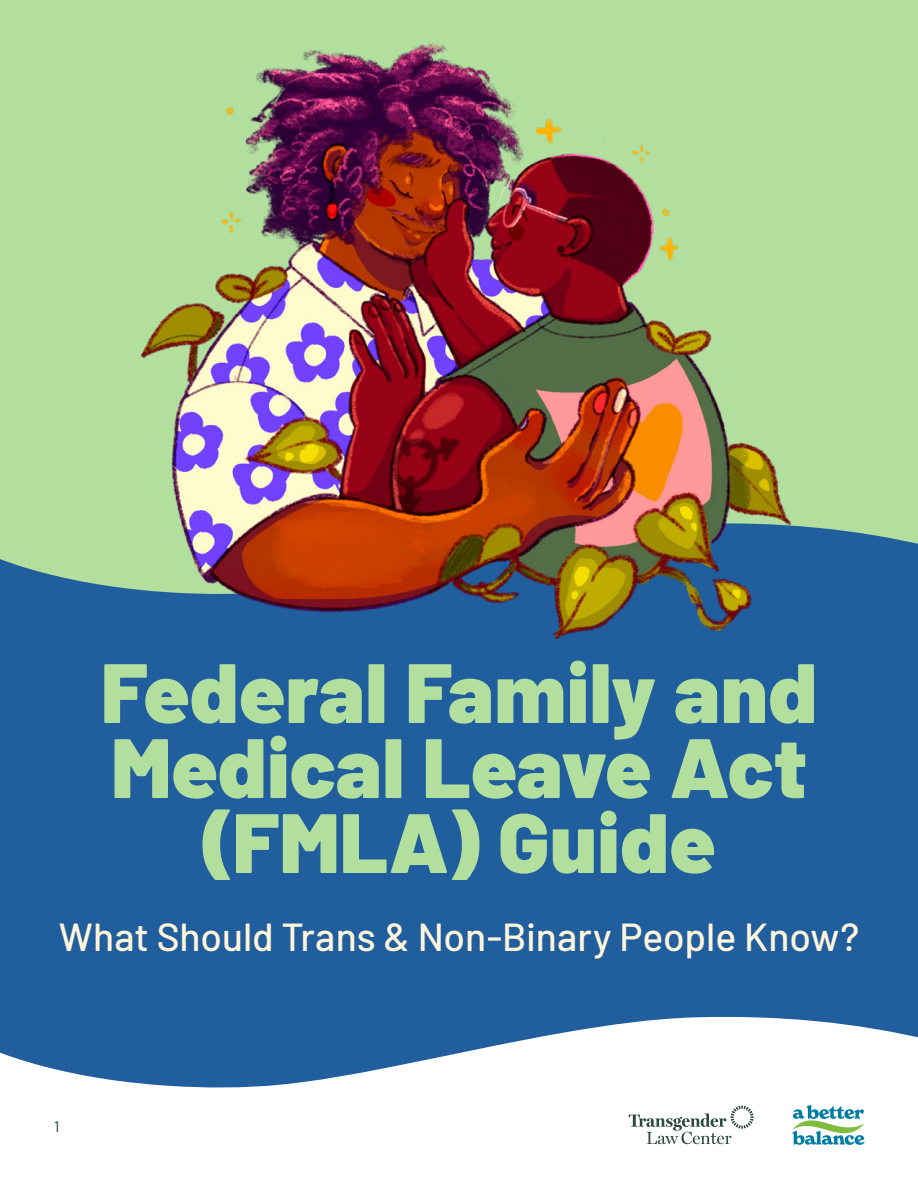
<style>
.page{position:relative;width:918px;height:1188px;background:#fff}
.page>*{position:absolute;margin:0;border:0;box-sizing:border-box;transform-origin:0 0}
.t1{font:900 84px/75px "Barlow";letter-spacing:.005em;color:#b2df9e;text-align:center}
.t2{font:500 39px "Barlow";color:#fff5db}
.t3{font:15px "Barlow";color:#0d4736}
</style>
<div class="page">
<svg style="left:629px;top:1106px;width:125px;height:38px"></svg>
<svg style="left:792px;top:1105px;width:73px;height:40px"></svg>
<svg style="left:0;top:595px;width:918px;height:493px;fill:#215e9e"></svg>
<div style="left:0;top:0;width:918px;height:595px;background:#b2df9e"></div>
<img style="left:141px;top:43px;width:650px;height:596px">
<p class="t1" style="left:101px;top:649px;width:717px">Federal Family and<br>Medical Leave Act (FMLA) Guide</p>
<p class="t2" style="left:59px;top:909px;width:802px">What Should Trans &amp; Non-Binary People Know?</p>
<p class="t3" style="left:54px;top:1116px;width:7px">1</p>
</div>
